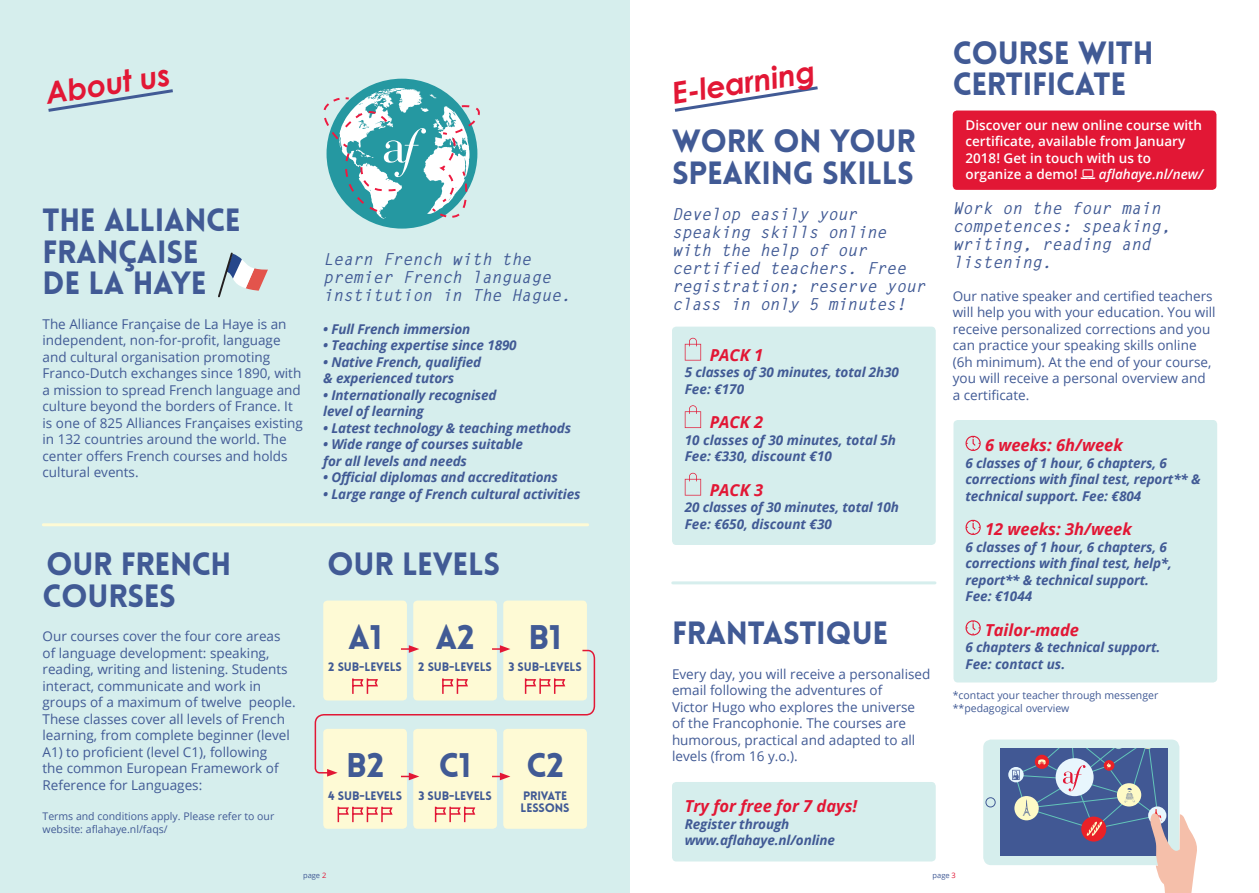
<style>
.page{position:relative;width:1259px;height:893px;background:#fff}
.page>*{position:absolute;margin:0;border:0;box-sizing:border-box;transform-origin:0 0}
.t1{font:900 33.45px "Lovelo";color:#415a95}
.t2{font:900 31.5px/31.5px "Lovelo";letter-spacing:-.01em;color:#415a95}
.t3{font:italic 700 30px "Century Gothic";color:#e21735}
.t4{font:italic 700 16.5px/18px "Letter Gothic Std";color:#415a95}
.t5{font:italic 700 16.5px "Open Sans";color:#e21735}
.t6{font:13.5px/16.5px "Open Sans";color:#415a95}
.t7{font:italic 700 13.5px/16.5px "Open Sans";letter-spacing:-.01em;color:#415a95}
.t8{font:600 13.5px/16.5px "Open Sans";color:#fff}
.t9{font:italic 600 13.5px "Open Sans";color:#fff}
.t10{font:900 12px/12px "Lovelo";letter-spacing:-.01em;color:#415a95}
.t11{font:10.5px/13.5px "Open Sans";color:#415a95}
.t12{font:7.5px "Open Sans";color:#415a95}
.s1{color:#e21735}
</style>
<div class="page">
<div style="left:0;top:0;width:629px;height:893px;background:#d6eeed"></div>
<div style="left:672px;top:327px;width:263px;height:218px;background:#d6eeed;border-radius:4px"></div>
<div style="left:953px;top:420px;width:264px;height:262px;background:#d6eeed;border-radius:4px"></div>
<div style="left:672px;top:782px;width:263px;height:79px;background:#d6eeed;border-radius:4px"></div>
<div style="left:952px;top:111px;width:264px;height:79px;background:#e21735;border-radius:4px"></div>
<svg style="left:685px;top:338px;width:16px;height:23px"></svg>
<svg style="left:685px;top:405px;width:16px;height:23px"></svg>
<svg style="left:685px;top:473px;width:16px;height:23px"></svg>
<svg style="left:965px;top:435px;width:16px;height:16px"></svg>
<svg style="left:965px;top:519px;width:16px;height:16px"></svg>
<svg style="left:965px;top:620px;width:16px;height:16px"></svg>
<div style="left:323px;top:601px;width:84px;height:99px;background:#fefad5;border-radius:4px"></div>
<div style="left:323px;top:729px;width:84px;height:100px;background:#fefad5;border-radius:4px"></div>
<div style="left:413px;top:601px;width:84px;height:99px;background:#fefad5;border-radius:4px"></div>
<div style="left:413px;top:729px;width:84px;height:100px;background:#fefad5;border-radius:4px"></div>
<div style="left:503px;top:601px;width:84px;height:99px;background:#fefad5;border-radius:4px"></div>
<div style="left:503px;top:729px;width:84px;height:100px;background:#fefad5;border-radius:4px"></div>
<svg style="left:337px;top:806px;width:56px;height:17px"></svg>
<svg style="left:434px;top:806px;width:42px;height:17px"></svg>
<svg style="left:218px;top:252px;width:50px;height:46px"></svg>
<svg style="left:48px;top:89px;width:125px;height:23px"></svg>
<svg style="left:674px;top:86px;width:144px;height:26px"></svg>
<hr style="left:673px;top:581px;width:262px;height:3px;background:#d6eeed">
<hr style="left:43px;top:523px;width:545px;height:3px;background:#fefad5">
<svg style="left:314px;top:645px;width:282px;height:135px"></svg>
<div style="left:983px;top:739px;width:196px;height:126px;background:#d6eeed;border-radius:8px"></div>
<div style="left:985px;top:797px;width:10px;height:10px;background:#d6eeed;border:1px solid #415a95;border-radius:50%"></div>
<div style="left:1000px;top:748px;width:168px;height:108px;background:#415894"></div>
<svg style="left:1008px;top:767px;width:15px;height:15px"></svg>
<svg style="left:1012px;top:748px;width:185px;height:145px"></svg>
<div style="left:326px;top:79px;width:151px;height:150px;background:#2598a1;border-radius:50%"></div>
<svg style="left:323px;top:88px;width:157px;height:131px"></svg>
<h3 class="t3" style="left:43px;top:75px;width:127px;rotate:-9deg">About us</h3>
<h3 class="t3" style="left:669px;top:75px;width:146px;rotate:-9deg">E-le arning</h3>
<h2 class="t2" style="left:43px;top:205px;width:200px">THE ALLIANCE<br>FRANÇAISE<br>DE LA HAYE</h2>
<p class="t6" style="left:43px;top:315px;width:262px">The Alliance Française de La Haye is an independent, non-for-profit, language and cultural organisation promoting Franco-Dutch exchanges since 1890, with a mission to spread French language and culture beyond the borders of France. It is one of 825 Alliances Françaises existing in 132 countries around the world. The center offers French courses and holds cultural events.</p>
<p class="t4" style="left:323px;top:250px;width:249px">Learn French with the premier French language institution in The Hague.</p>
<p class="t7" style="left:323px;top:320px;width:149px">• Full French immersion</p>
<p class="t7" style="left:323px;top:337px;width:195px">• Teaching expertise since 1890</p>
<p class="t7" style="left:323px;top:353px;width:159px">• Native French, qualified &amp; experienced tutors</p>
<p class="t7" style="left:323px;top:386px;width:175px">• Internationally recognised level of learning</p>
<p class="t7" style="left:323px;top:419px;width:249px">• Latest technology &amp; teaching methods</p>
<p class="t7" style="left:323px;top:436px;width:201px">• Wide range of courses suitable for all levels and needs</p>
<p class="t7" style="left:323px;top:469px;width:236px">• Official diplomas and accreditations</p>
<p class="t7" style="left:323px;top:485px;width:259px">• Large range of French cultural activities</p>
<h2 class="t2" style="left:43px;top:549px;width:113px">OUR FRENCH<br>COURSES</h2>
<p class="t6" style="left:43px;top:628px;width:255px">Our courses cover the four core areas of language development: speaking, reading, writing and listening. Students interact, communicate and work in groups of a maximum of twelve people.<br>These classes cover all levels of French learning, from complete beginner (level A1) to proficient (level C1), following<br>the common European Framework of Reference for Languages:</p>
<p class="t11" style="left:43px;top:809px;width:233px">Terms and conditions apply. Please refer to our website: aflahaye.nl/faqs/</p>
<h2 class="t2" style="left:327px;top:549px;width:174px">OUR LEVELS</h2>
<h1 class="t1" style="left:348px;top:616px;width:36px">A1</h1>
<p class="t10" style="left:328px;top:661px;width:75px">2 SUB-LEVELS</p>
<h1 class="t1" style="left:435px;top:616px;width:41px">A2</h1>
<p class="t10" style="left:418px;top:661px;width:75px">2 SUB-LEVELS</p>
<h1 class="t1" style="left:528px;top:616px;width:35px">B1</h1>
<p class="t10" style="left:508px;top:661px;width:75px">3 SUB-LEVELS</p>
<h1 class="t1" style="left:346px;top:744px;width:40px">B2</h1>
<p class="t10" style="left:328px;top:790px;width:75px">4 SUB-LEVELS</p>
<h1 class="t1" style="left:439px;top:744px;width:34px">C1</h1>
<p class="t10" style="left:418px;top:790px;width:75px">3 SUB-LEVELS</p>
<h1 class="t1" style="left:526px;top:744px;width:39px">C2</h1>
<p class="t10" style="left:520px;top:790px;width:50px">PRIVAT E<br>LESSONS</p>
<h2 class="t2" style="left:672px;top:126px;width:243px">WORK ON YOUR<br>SPEAKING SKILLS</h2>
<p class="t4" style="left:672px;top:205px;width:255px">Develop easily your speaking skills online with the help of our certified teachers. Free registration; reserve your class in only 5 minutes!</p>
<p class="t5" style="left:709px;top:343px;width:55px">PACK 1</p>
<p class="t7" style="left:685px;top:364px;width:216px">5 classes of 30 minutes, total 2h30<br>Fee: €170</p>
<p class="t5" style="left:709px;top:410px;width:55px">PACK 2</p>
<p class="t7" style="left:685px;top:431px;width:213px">10 classes of 30 minutes, total 5h<br>Fee: €330, discount €10</p>
<p class="t5" style="left:709px;top:478px;width:55px">PACK 3</p>
<p class="t7" style="left:685px;top:499px;width:216px">20 classes of 30 minutes, total 10h<br>Fee: €650, discount €30</p>
<h2 class="t2" style="left:672px;top:618px;width:218px">FRANTASTIQUE</h2>
<p class="t6" style="left:672px;top:665px;width:260px">Every day, you will receive a personalised email following the adventures of<br>Victor Hugo who explores the universe of the Francophonie. The courses are humorous, practical and adapted to all levels (from 16 y.o.).</p>
<p class="t5" style="left:685px;top:795px;width:174px">Try for free for 7 days!</p>
<p class="t7" style="left:685px;top:815px;width:152px">Register through www.aflahaye.nl/online</p>
<h2 class="t2" style="left:952px;top:38px;width:83px">COURSE</h2>
<h2 class="t2" style="left:952px;top:38px;width:197px;text-indent:125px">WITH<br>CERTI FICATE</h2>
<p class="t8" style="left:965px;top:117px;width:238px">Discover our new online course with certificate, available from January<br>2018! Get in touch with us to organize a demo!</p>
<p class="t9" style="left:1099px;top:165px;width:106px">aflahaye.nl/new/</p>
<p class="t4" style="left:952px;top:199px;width:219px">Work on the four main competences: speaking, writing, reading and listening.</p>
<p class="t6" style="left:952px;top:287px;width:264px">Our native speaker and certified teachers will help you with your education. You will receive personalized corrections and you can practice your speaking skills online (6h minimum). At the end of your course, you will receive a personal overview and a certificate.</p>
<p class="t5" style="left:985px;top:433px;width:139px">6 weeks: 6h/week</p>
<p class="t7" style="left:965px;top:454px;width:237px">6 classes of 1 hour, 6 chapters, 6 corrections with final test, report** &amp; technical support. Fee: €804</p>
<p class="t5" style="left:985px;top:517px;width:148px">12 weeks: 3h/week</p>
<p class="t7" style="left:965px;top:538px;width:208px">6 classes of 1 hour, 6 chapters, 6 corrections with final test, help*, report** &amp; technical support.<br>Fee: €1044</p>
<p class="t5" style="left:985px;top:618px;width:96px">Tailor-made</p>
<p class="t7" style="left:965px;top:638px;width:196px">6 chapters &amp; technical support.<br>Fee: contact us.</p>
<p class="t11" style="left:952px;top:688px;width:207px">*contact your teacher through messenger **pedagogical overview</p>
<p class="t12" style="left:303px;top:870px;width:25px">page <span class="s1">2</span></p>
<p class="t12" style="left:932px;top:870px;width:25px">page <span class="s1">3</span></p>
</div>
